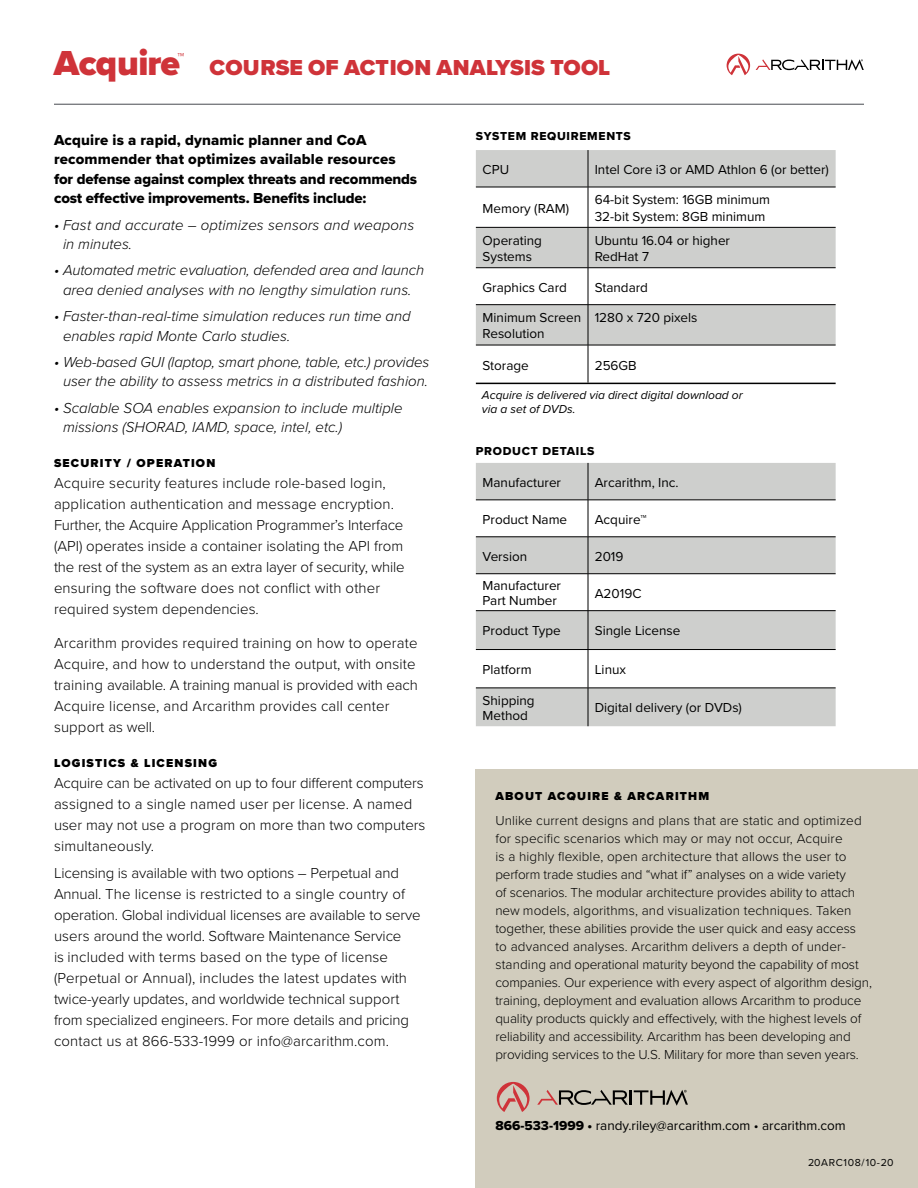
<style>
.page{position:relative;width:918px;height:1188px;background:#fff}
.page>*{position:absolute;margin:0;border:0;box-sizing:border-box;transform-origin:0 0}
.t1{font:900 36px "Proxima Nova";letter-spacing:-.02em;color:#cf3339}
.t2{font:900 22.5px "Proxima Nova";letter-spacing:.01em;color:#cf3339}
.t3{font:300 15px/21px "Proxima Nova";color:#000}
.t4{font:italic 300 15px/19.5px "Proxima Nova";color:#000}
.t5{font:15px/19.5px "Proxima Nova Extrabld";letter-spacing:-.01em;color:#000}
.t6{font:900 15px "Proxima Nova";color:#cf3339}
.t7{font:300 13.5px/18px "Proxima Nova";letter-spacing:-.01em;color:#000}
.t8{font:13.5px/16.2px "Proxima Nova";color:#000}
.t9{font:900 12px "Proxima Nova";letter-spacing:.1em;color:#000}
.t10{font:italic 12px/14.4px "Proxima Nova";color:#000}
.t11{font:12px "Proxima Nova Extrabld";letter-spacing:.06em;color:#000}
.t12{font:10.5px "Proxima Nova";letter-spacing:.06em;color:#000}
.s1{font-family:"Proxima Nova Extrabld"}
</style>
<div class="page">
<hr style="left:54px;top:104px;width:810px;height:1px;background:#484b50">
<svg style="left:727px;top:54px;width:23px;height:21px"></svg>
<svg style="left:756px;top:59px;width:108px;height:12px"></svg>
<div style="left:476px;top:770px;width:442px;height:418px;background:#d1ccbd"></div>
<svg style="left:497px;top:1082px;width:33px;height:30px"></svg>
<svg style="left:537px;top:1090px;width:151px;height:16px"></svg>
<svg style="left:476px;top:150px;width:360px;height:195px;fill:#cecfcd"></svg>
<hr style="left:588px;top:150px;width:1px;height:37px;background:#000">
<hr style="left:476px;top:187px;width:112px;height:1px;background:#000">
<hr style="left:588px;top:187px;width:248px;height:1px;background:#000">
<hr style="left:588px;top:187px;width:1px;height:40px;background:#000">
<hr style="left:476px;top:227px;width:112px;height:1px;background:#000">
<hr style="left:588px;top:227px;width:248px;height:1px;background:#000">
<hr style="left:588px;top:228px;width:1px;height:40px;background:#000">
<hr style="left:476px;top:267px;width:112px;height:1px;background:#000">
<hr style="left:588px;top:267px;width:248px;height:1px;background:#000">
<hr style="left:588px;top:268px;width:1px;height:36px;background:#000">
<hr style="left:476px;top:304px;width:112px;height:1px;background:#000">
<hr style="left:588px;top:304px;width:248px;height:1px;background:#000">
<hr style="left:588px;top:305px;width:1px;height:40px;background:#000">
<hr style="left:476px;top:345px;width:112px;height:1px;background:#000">
<hr style="left:588px;top:345px;width:248px;height:1px;background:#000">
<hr style="left:588px;top:345px;width:1px;height:38px;background:#000">
<hr style="left:476px;top:383px;width:112px;height:1px;background:#000">
<hr style="left:588px;top:383px;width:248px;height:1px;background:#000">
<svg style="left:476px;top:463px;width:360px;height:263px;fill:#cecfcd"></svg>
<hr style="left:588px;top:463px;width:1px;height:37px;background:#000">
<hr style="left:476px;top:500px;width:112px;height:1px;background:#000">
<hr style="left:588px;top:500px;width:248px;height:1px;background:#000">
<hr style="left:588px;top:500px;width:1px;height:37px;background:#000">
<hr style="left:476px;top:537px;width:112px;height:1px;background:#000">
<hr style="left:588px;top:537px;width:248px;height:1px;background:#000">
<hr style="left:588px;top:537px;width:1px;height:37px;background:#000">
<hr style="left:476px;top:573px;width:112px;height:1px;background:#000">
<hr style="left:588px;top:573px;width:248px;height:1px;background:#000">
<hr style="left:588px;top:574px;width:1px;height:36px;background:#000">
<hr style="left:476px;top:610px;width:112px;height:1px;background:#000">
<hr style="left:588px;top:610px;width:248px;height:1px;background:#000">
<hr style="left:588px;top:611px;width:1px;height:38px;background:#000">
<hr style="left:476px;top:649px;width:112px;height:1px;background:#000">
<hr style="left:588px;top:649px;width:248px;height:1px;background:#000">
<hr style="left:588px;top:650px;width:1px;height:38px;background:#000">
<hr style="left:476px;top:688px;width:112px;height:1px;background:#000">
<hr style="left:588px;top:688px;width:248px;height:1px;background:#000">
<hr style="left:588px;top:688px;width:1px;height:38px;background:#000">
<h1 class="t1" style="left:54px;top:36px;width:128px">Acquire</h1>
<p class="t6" style="left:177px;top:47px;width:8px">™</p>
<h2 class="t2" style="left:209px;top:51px;width:402px">COURSE OF ACTION ANALYSIS TOOL</h2>
<p class="t5" style="left:54px;top:130px;width:365px">Acquire is a rapid, dynamic planner and CoA recommender that optimizes available resources for defense against complex threats and recommends cost effective improvements. Benefits include:</p>
<p class="t4" style="left:63px;top:214px;width:353px;text-indent:-9px">• Fast and accurate – optimizes sensors and weapons in minutes.</p>
<p class="t4" style="left:54px;top:260px;width:372px;text-align:center">• Automated metric evaluation, defended area and launch area denied analyses with no lengthy simulation runs.</p>
<p class="t4" style="left:63px;top:306px;width:349px;text-indent:-9px">• Faster-than-real-time simulation reduces run time and enables rapid Monte Carlo studies.</p>
<p class="t4" style="left:54px;top:351px;width:377px;text-align:center">• Web-based GUI (laptop, smart phone, table, etc.) provides user the ability to assess metrics in a distributed fashion.</p>
<p class="t4" style="left:63px;top:397px;width:341px;text-indent:-9px">• Scalable SOA enables expansion to include multiple missions (SHORAD, IAMD, space, intel, etc.)</p>
<p class="t9" style="left:54px;top:454px;width:163px">SECURITY / OPERATION</p>
<p class="t3" style="left:54px;top:471px;width:352px">Acquire security features include role-based login, application authentication and message encryption.<br>Further, the Acquire Application Programmer’s Interface (API) operates inside a container isolating the API from the rest of the system as an extra layer of security, while ensuring the software does not conflict with other required system dependencies.</p>
<p class="t3" style="left:54px;top:632px;width:365px">Arcarithm provides required training on how to operate Acquire, and how to understand the output, with onsite training available. A training manual is provided with each Acquire license, and Arcarithm provides call center support as well.</p>
<p class="t9" style="left:54px;top:754px;width:165px">LOGISTICS &amp; LICENSING</p>
<p class="t3" style="left:54px;top:771px;width:373px">Acquire can be activated on up to four different computers assigned to a single named user per license. A named user may not use a program on more than two computers simultaneously.</p>
<p class="t3" style="left:54px;top:862px;width:368px">Licensing is available with two options – Perpetual and Annual. The license is restricted to a single country of operation. Global individual licenses are available to serve users around the world. Software Maintenance Service<br>is included with terms based on the type of license (Perpetual or Annual), includes the latest updates with twice-yearly updates, and worldwide technical support from specialized engineers. For more details and pricing contact us at 866-533-1999 or info@arcarithm.com.</p>
<p class="t11" style="left:476px;top:127px;width:157px">SYSTEM REQUIREMENTS</p>
<p class="t8" style="left:483px;top:161px;width:28px">CPU</p>
<p class="t8" style="left:595px;top:161px;width:236px">Intel Core i3 or AMD Athlon 6 (or better)</p>
<p class="t8" style="left:483px;top:199px;width:88px">Memory (RAM)</p>
<p class="t8" style="left:595px;top:191px;width:177px">64-bit System: 16GB minimum<br>32-bit System: 8GB minimum</p>
<p class="t8" style="left:483px;top:232px;width:61px">Operating<br>Systems</p>
<p class="t8" style="left:595px;top:232px;width:137px">Ubuntu 16.04 or higher<br>RedHat 7</p>
<p class="t8" style="left:483px;top:278px;width:86px">Graphics Card</p>
<p class="t8" style="left:595px;top:278px;width:55px">Standard</p>
<p class="t8" style="left:483px;top:309px;width:100px">Minimum Screen<br>Resolution</p>
<p class="t8" style="left:595px;top:309px;width:104px">1280 x 720 pixels</p>
<p class="t8" style="left:483px;top:356px;width:48px">Storage</p>
<p class="t8" style="left:595px;top:356px;width:43px">256GB</p>
<p class="t10" style="left:482px;top:387px;width:262px">Acquire is delivered via direct digital download or via a set of DVDs.</p>
<p class="t11" style="left:476px;top:442px;width:120px">PRODUCT DETAILS</p>
<p class="t8" style="left:483px;top:473px;width:80px">Manufacturer</p>
<p class="t8" style="left:595px;top:473px;width:85px">Arcarithm, Inc.</p>
<p class="t8" style="left:483px;top:510px;width:86px">Product Name</p>
<p class="t8" style="left:595px;top:510px;width:53px">Acquire™</p>
<p class="t8" style="left:483px;top:547px;width:46px">Version</p>
<p class="t8" style="left:595px;top:547px;width:30px">2019</p>
<p class="t8" style="left:483px;top:577px;width:80px;line-height:15px">Manufacturer<br>Part Number</p>
<p class="t8" style="left:595px;top:584px;width:48px">A2019C</p>
<p class="t8" style="left:483px;top:622px;width:80px">Product Type</p>
<p class="t8" style="left:595px;top:622px;width:87px">Single License</p>
<p class="t8" style="left:483px;top:661px;width:50px">Platform</p>
<p class="t8" style="left:595px;top:661px;width:33px">Linux</p>
<p class="t8" style="left:483px;top:692px;width:54px;line-height:15px">Shipping<br>Method</p>
<p class="t8" style="left:595px;top:699px;width:149px">Digital delivery (or DVDs)</p>
<p class="t9" style="left:495px;top:787px;width:215px">ABOUT ACQUIRE &amp; ARCARITHM</p>
<p class="t7" style="left:495px;top:810px;width:378px">Unlike current designs and plans that are static and optimized for specific scenarios which may or may not occur, Acquire<br>is a highly flexible, open architecture that allows the user to perform trade studies and “what if” analyses on a wide variety<br>of scenarios. The modular architecture provides ability to attach new models, algorithms, and visualization techniques. Taken together, these abilities provide the user quick and easy access<br>to advanced analyses. Arcarithm delivers a depth of under&shy;standing and operational maturity beyond the capability of most companies. Our experience with every aspect of algorithm design, training, deployment and evaluation allows Arcarithm to produce quality products quickly and effectively, with the highest levels of reliability and accessibility. Arcarithm has been developing and providing services to the U.S. Military for more than seven years.</p>
<p class="t8" style="left:495px;top:1117px;width:352px"><span class="s1">866-533-1999 •</span> randy.riley@arcarithm.com • arcarithm.com</p>
<p class="t12" style="left:808px;top:1154px;width:87px">20ARC108/10-20</p>
</div>
